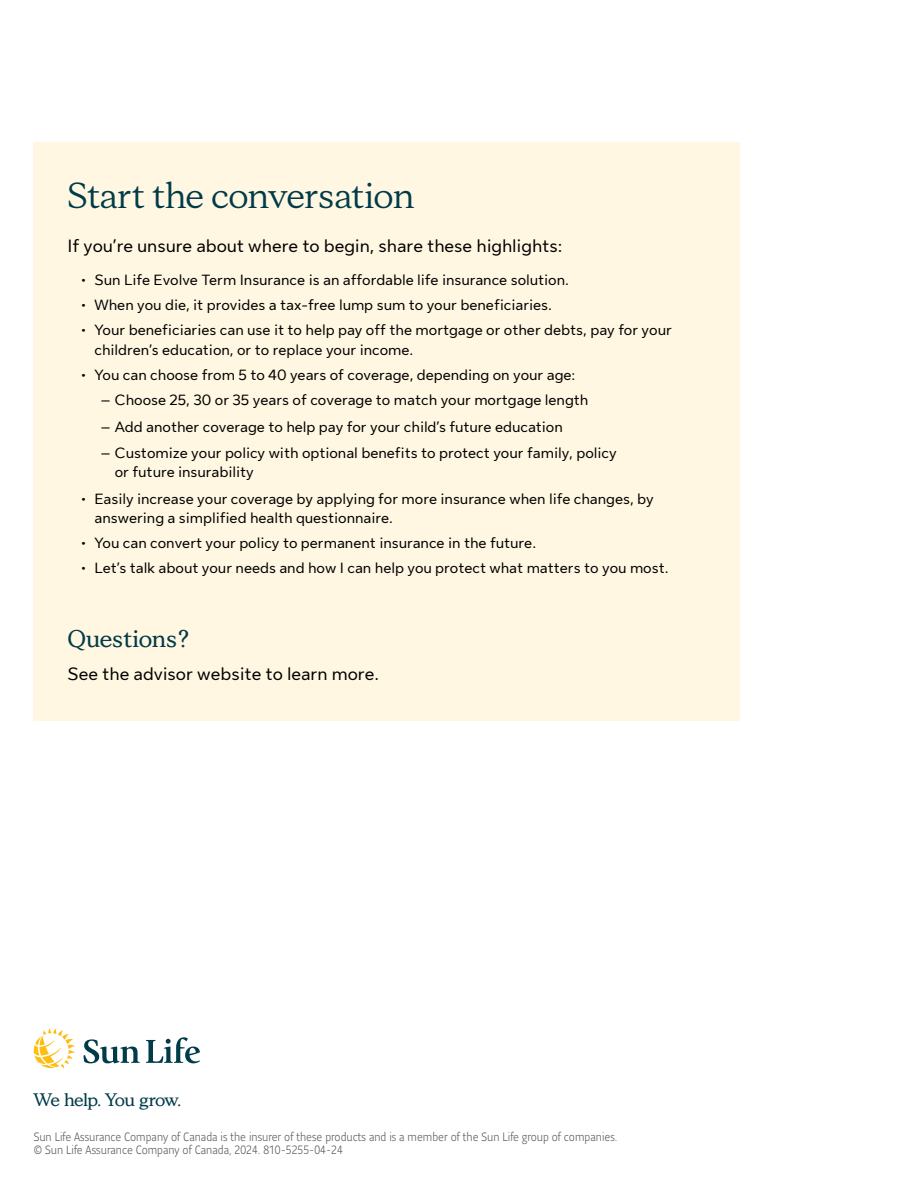
<style>
.page{position:relative;width:918px;height:1188px;background:#fff}
.page>*{position:absolute;margin:0;border:0;box-sizing:border-box;transform-origin:0 0}
.t1{font:36px "Sun Life New Display";color:#003b49}
.t2{font:700 24px "Sun Life New Display";color:#003b49}
.t3{font:18px "Sun Life New Text";color:#000}
.t4{font:700 18px "Sun Life New Display";letter-spacing:-.025em;color:#003b49}
.t5{font:15px/19.5px "Sun Life New Text";color:#000}
.t6{font:300 12px/13.5px "Sun Life Sans Condensed";color:#58595b}
</style>
<div class="page">
<div style="left:34px;top:142px;width:706px;height:579px;background:#fff7e1"></div>
<svg style="left:84px;top:1039px;width:56px;height:24px"></svg>
<svg style="left:146px;top:1037px;width:54px;height:26px"></svg>
<svg style="left:34px;top:1028px;width:41px;height:41px"></svg>
<h1 class="t1" style="left:68px;top:171px;width:348px">Start the conversation</h1>
<p class="t3" style="left:68px;top:234px;width:496px">If you’re unsure about where to begin, share these highlights:</p>
<p class="t5" style="left:81px;top:269px;width:490px">• Sun Life Evolve Term Insurance is an affordable life insurance solution.</p>
<p class="t5" style="left:81px;top:295px;width:473px">• When you die, it provides a tax-free lump sum to your beneficiaries.</p>
<p class="t5" style="left:94px;top:320px;width:579px;text-indent:-14px">• Your beneficiaries can use it to help pay off the mortgage or other debts, pay for your children’s education, or to replace your income.</p>
<p class="t5" style="left:81px;top:364px;width:496px">• You can choose from 5 to 40 years of coverage, depending on your age:</p>
<p class="t5" style="left:101px;top:390px;width:489px">– Choose 25, 30 or 35 years of coverage to match your mortgage length</p>
<p class="t5" style="left:101px;top:416px;width:463px">– Add another coverage to help pay for your child’s future education</p>
<p class="t5" style="left:115px;top:442px;width:503px;text-indent:-14px">– Customize your policy with optional benefits to protect your family, policy or future insurability</p>
<p class="t5" style="left:94px;top:488px;width:561px;text-indent:-14px">• Easily increase your coverage by applying for more insurance when life changes, by answering a simplified health questionnaire.</p>
<p class="t5" style="left:81px;top:532px;width:457px">• You can convert your policy to permanent insurance in the future.</p>
<p class="t5" style="left:81px;top:558px;width:589px">• Let’s talk about your needs and how I can help you protect what matters to you most.</p>
<h2 class="t2" style="left:68px;top:622px;width:124px">Questions?</h2>
<p class="t3" style="left:68px;top:661px;width:313px">See the advisor website to learn more.</p>
<p class="t4" style="left:34px;top:1087px;width:149px">We help. You grow.</p>
<p class="t6" style="left:34px;top:1129px;width:585px">Sun Life Assurance Company of Canada is the insurer of these products and is a member of the Sun Life group of companies. © Sun Life Assurance Company of Canada, 2024. 810-5255-04-24</p>
</div>
